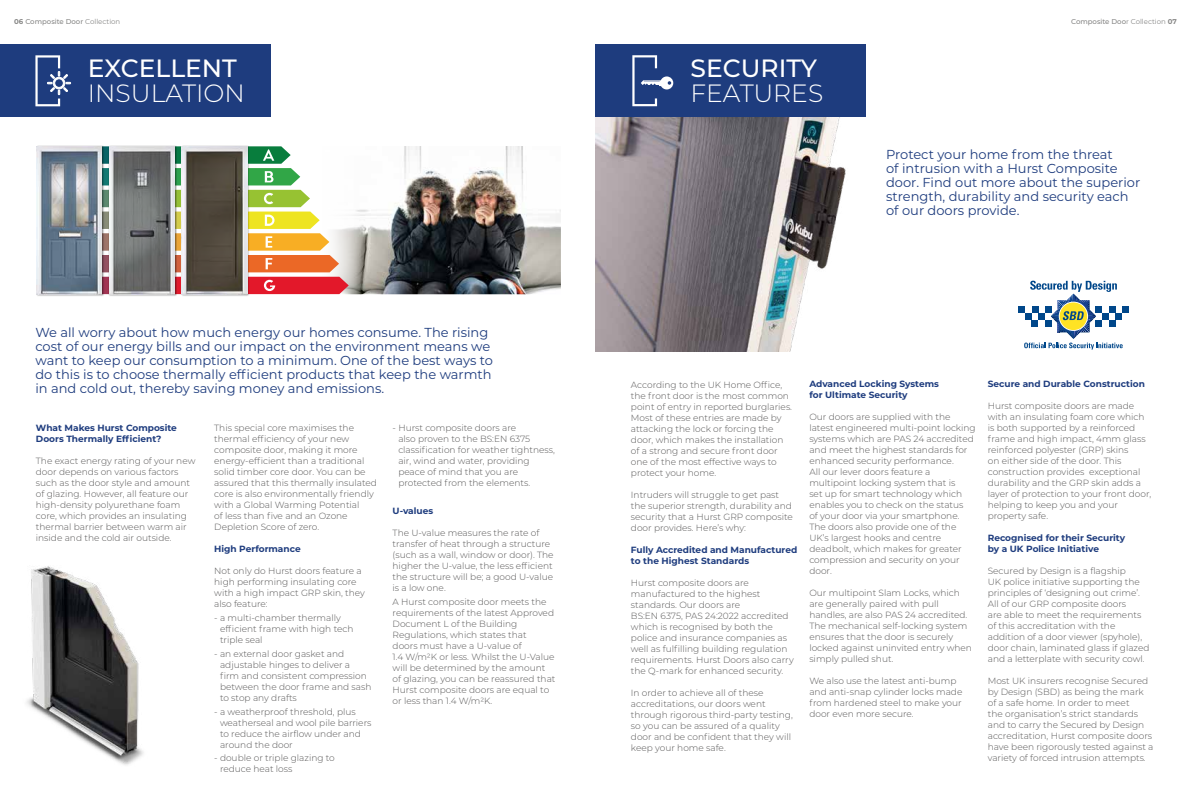
<style>
.page{position:relative;width:1191px;height:808px;background:#fff}
.page>*{position:absolute;margin:0;border:0;box-sizing:border-box;transform-origin:0 0}
.t1{font:300 25px "Montserrat";color:#fff}
.t2{font:500 25px "Montserrat";color:#fff}
.t3{font:13px/14px "Montserrat";color:#1e3c7e}
.t4{font:300 9px/11px "Montserrat";color:#575656}
.t5{font:700 9px/11px "Montserrat";color:#1e3c7e}
.t6{font:500 7px "Montserrat";color:#878786}
.s1{font-weight:700}
.s2{font-weight:400}
</style>
<div class="page">
<img style="left:595px;top:117px;width:251px;height:234px">
<div style="left:595px;top:45px;width:271px;height:72px;background:#1e3c7e"></div>
<div style="left:0;top:45px;width:270px;height:72px;background:#1e3c7e"></div>
<img style="left:349px;top:146px;width:211px;height:148px">
<svg style="left:35px;top:55px;width:36px;height:51px"></svg>
<svg style="left:632px;top:55px;width:41px;height:51px"></svg>
<svg style="left:104px;top:146px;width:245px;height:148px"></svg>
<div style="left:36px;top:145px;width:68px;height:151px;background:#000;opacity:.45"></div>
<img style="left:37px;top:146px;width:65px;height:148px">
<div style="left:181px;top:145px;width:68px;height:151px;background:#000;opacity:.45"></div>
<img style="left:182px;top:146px;width:65px;height:148px">
<div style="left:108px;top:145px;width:69px;height:151px;background:#000;opacity:.45"></div>
<img style="left:109px;top:146px;width:65px;height:148px">
<div style="left:1018px;top:306px;width:6px;height:7px;background:#00478a"></div>
<div style="left:1122px;top:306px;width:7px;height:7px;background:#00478a"></div>
<svg style="left:1024px;top:281px;width:98px;height:69px"></svg>
<img style="left:26px;top:566px;width:118px;height:199px">
<p class="t6" style="left:14px;top:16px;width:108px"><span class="s1">06</span> Composite Door <span class="s2">Collection</span></p>
<p class="t6" style="left:1071px;top:16px;width:107px">Composite Doo<span class="s2">r Collection</span> <span class="s1">07</span></p>
<h1 class="t2" style="left:88px;top:51px;width:150px">EXCELLENT</h1>
<h1 class="t1" style="left:88px;top:76px;width:158px">INSULATION</h1>
<p class="t3" style="left:35px;top:325px;width:459px">We all worry about how much energy our homes consume. The rising cost of our energy bills and our impact on the environment means we want to keep our consumption to a minimum. One of the best ways to do this is to choose thermally efficient products that keep the warmth in and cold out, thereby saving money and emissions.</p>
<p class="t5" style="left:36px;top:422px;width:142px">What Makes Hurst Composite<br>Doors Thermally Efficient?</p>
<p class="t4" style="left:36px;top:455px;width:161px">The exact energy rating of your new door depends on various factors such as the door style and amount of glazing. However, all feature our high-density polyurethane foam core, which provides an insulating thermal barrier between warm air inside and the cold air outside.</p>
<p class="t4" style="left:214px;top:422px;width:164px">This special core maximises the thermal efficiency of your new composite door, making it more energy-efficient than a traditional solid timber core door. You can be assured that this thermally insulated core is also environmentally friendly with a Global Warming Potential<br>of less than five and an Ozone<br>Depletion Score of zero.</p>
<p class="t5" style="left:214px;top:543px;width:88px">High Performance</p>
<p class="t4" style="left:214px;top:565px;width:152px">Not only do Hurst doors feature a high performing insulating core with a high impact GRP skin, they also feature:</p>
<p class="t4" style="left:220px;top:612px;width:135px;text-indent:-6px">- a multi-chamber thermally efficient frame with high tech triple seal</p>
<p class="t4" style="left:220px;top:648px;width:153px;text-indent:-6px">- an external door gasket and adjustable hinges to deliver a firm and consistent compression between the door frame and sash to stop any drafts</p>
<p class="t4" style="left:220px;top:706px;width:153px;text-indent:-6px">- a weatherproof threshold, plus weatherseal and wool pile barriers to reduce the airflow under and around the door</p>
<p class="t4" style="left:220px;top:752px;width:116px;text-indent:-6px">- double or triple glazing to reduce heat loss</p>
<p class="t4" style="left:398px;top:422px;width:158px;text-indent:-6px">- Hurst composite doors are<br>also proven to the BS:EN 6375 classification for weather tightness, air, wind and water, providing peace of mind that you are protected from the elements.</p>
<p class="t5" style="left:392px;top:505px;width:42px">U-values</p>
<p class="t4" style="left:392px;top:527px;width:162px">The U-value measures the rate of transfer of heat through a structure (such as a wall, window or door). The higher the U-value, the less efficient the structure will be; a good U-value is a low one.</p>
<p class="t4" style="left:392px;top:595px;width:164px">A Hurst composite door meets the requirements of the latest Approved<br>Document L of the Building<br>Regulations, which states that<br>doors must have a U-value of<br>1.4 W/m2K or less. Whilst the U-Value will be determined by the amount of glazing, you can be reassured that<br>Hurst composite doors are equal to or less than 1.4 W/m2K.</p>
<h1 class="t2" style="left:690px;top:51px;width:128px">SECURITY</h1>
<h1 class="t1" style="left:690px;top:76px;width:134px">FEATURES</h1>
<h2 class="t3" style="left:886px;top:146px;width:256px">Protect your home from the threat<br>of intrusion with a Hurst Composite door. Find out more about the superior strength, durability and security each of our doors provide.</h2>
<p class="t4" style="left:631px;top:378px;width:163px">According to the UK Home Office, the front door is the most common point of entry in reported burglaries.<br>Most of these entries are made by attacking the lock or forcing the door, which makes the installation of a strong and secure front door one of the most effective ways to protect your home.</p>
<p class="t4" style="left:631px;top:488px;width:163px">Intruders will struggle to get past the superior strength, durability and security that a Hurst GRP composite door provides. Here’s why:</p>
<p class="t5" style="left:631px;top:543px;width:168px">Fully Accredited and Manufactured to the Highest Standards</p>
<p class="t4" style="left:631px;top:576px;width:164px">Hurst composite doors are manufactured to the highest standards. Our doors are<br>BS:EN 6375, PAS 24:2022 accredited which is recognised by both the police and insurance companies as well as fulfilling building regulation requirements. Hurst Doors also carry the Q-mark for enhanced security.</p>
<p class="t4" style="left:631px;top:686px;width:163px">In order to achieve all of these accreditations, our doors went through rigorous third-party testing, so you can be assured of a quality door and be confident that they will keep your home safe.</p>
<p class="t5" style="left:809px;top:378px;width:131px">Advanced Locking Systems for Ultimate Security</p>
<p class="t4" style="left:809px;top:411px;width:168px">Our doors are supplied with the latest engineered multi-point locking systems which are PAS 24 accredited and meet the highest standards for enhanced security performance.<br>All our lever doors feature a multipoint locking system that is<br>set up for smart technology which enables you to check on the status<br>of your door via your smartphone.<br>The doors also provide one of the<br>UK’s largest hooks and centre deadbolt, which makes for greater compression and security on your door.</p>
<p class="t4" style="left:809px;top:587px;width:164px">Our multipoint Slam Locks, which are generally paired with pull handles, are also PAS 24 accredited.<br>The mechanical self-locking system ensures that the door is securely locked against uninvited entry when simply pulled shut.</p>
<p class="t4" style="left:809px;top:675px;width:154px">We also use the latest anti-bump and anti-snap cylinder locks made from hardened steel to make your door even more secure.</p>
<p class="t5" style="left:987px;top:378px;width:159px">Secure and Durable Construction</p>
<p class="t4" style="left:987px;top:400px;width:165px">Hurst composite doors are made with an insulating foam core which is both supported by a reinforced frame and high impact, 4mm glass reinforced polyester (GRP) skins<br>on either side of the door. This construction provides exceptional durability and the GRP skin adds a layer of protection to your front door, helping to keep you and your property safe.</p>
<p class="t5" style="left:987px;top:532px;width:139px">Recognised for their Security by a UK Police Initiative</p>
<p class="t4" style="left:987px;top:565px;width:163px">Secured by Design is a flagship<br>UK police initiative supporting the principles of ‘designing out crime’.<br>All of our GRP composite doors<br>are able to meet the requirements of this accreditation with the addition of a door viewer (spyhole), door chain, laminated glass if glazed and a letterplate with security cowl.</p>
<p class="t4" style="left:987px;top:675px;width:167px">Most UK insurers recognise Secured by Design (SBD) as being the mark of a safe home. In order to meet<br>the organisation’s strict standards and to carry the Secured by Design accreditation, Hurst composite doors have been rigorously tested against a variety of forced intrusion attempts.</p>
</div>
